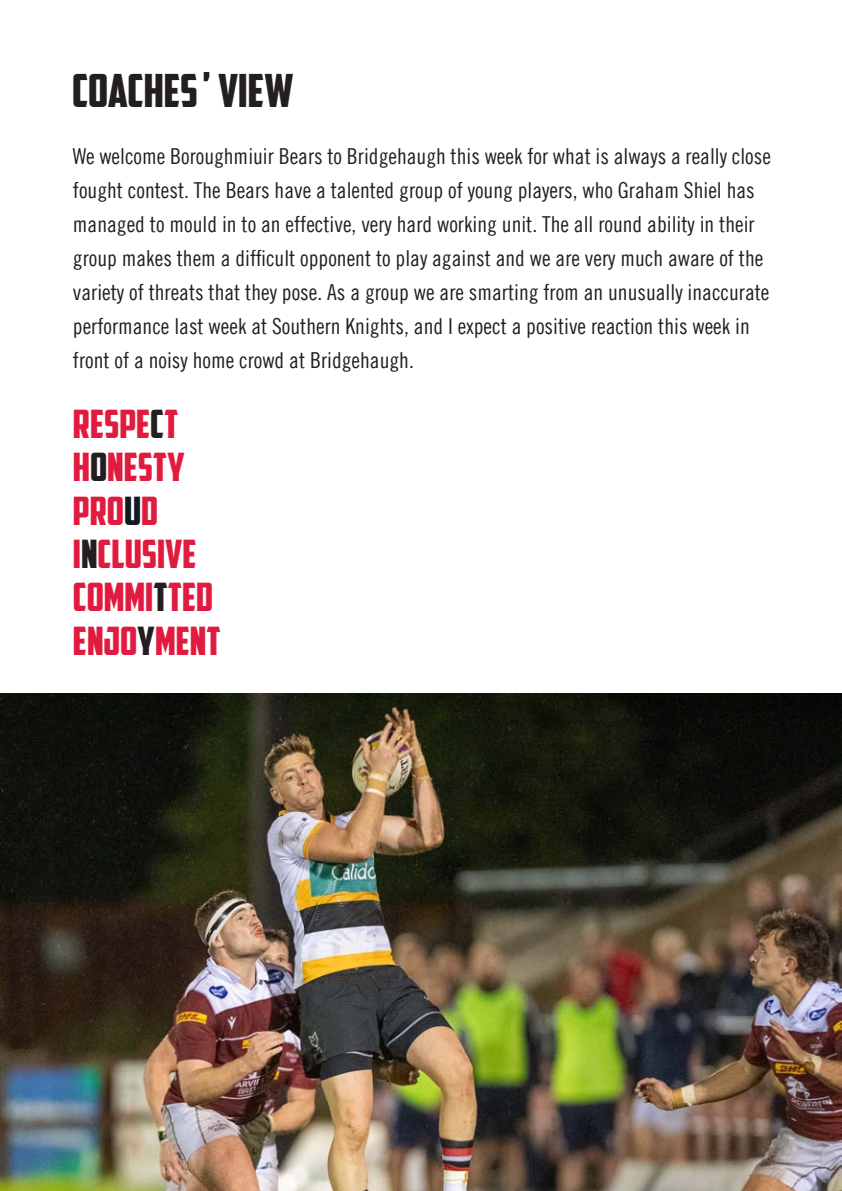
<style>
.page{position:relative;width:842px;height:1191px;background:#fff}
.page>*{position:absolute;margin:0;border:0;box-sizing:border-box;transform-origin:0 0}
.t1{font:46px "American Captain";color:#231f20}
.t2{font:39.4px "American Captain";color:#e11b3f}
.t3{font:22px "Trade Gothic LT Cond Eighteen";color:#231f20}
.s1{font-family:"Frontage Condensed";font-weight:700}
.s2{color:#231f20}
.s3{color:#101a21}
</style>
<div class="page">
<img style="left:0;top:693px;width:842px;height:498px">
<p class="t1" style="left:72px;top:63px;width:223px">COACHES<span class="s1">’</span> VIEW</p>
<p class="t3" style="left:73px;top:143px;width:699px">We welcome Boroughmiuir Bears to Bridgehaugh this week for what is always a really close</p>
<p class="t3" style="left:73px;top:177px;width:683px">fought contest. The Bears have a talented group of young players, who Graham Shiel has</p>
<p class="t3" style="left:73px;top:211px;width:683px">managed to mould in to an effective, very hard working unit. The all round ability in their</p>
<p class="t3" style="left:73px;top:245px;width:692px">group makes them a difficult opponent to play against and we are very much aware of the</p>
<p class="t3" style="left:73px;top:279px;width:698px">variety of threats that they pose. As a group we are smarting from an unusually inaccurate</p>
<p class="t3" style="left:73px;top:313px;width:678px">performance last week at Southern Knights, and I expect a positive reaction this week in</p>
<p class="t3" style="left:73px;top:347px;width:342px">front of a noisy home crowd at Bridgehaugh.</p>
<p class="t2" style="left:73px;top:400px;width:107px">RESPE<span class="s2">C</span>T</p>
<p class="t2" style="left:73px;top:443px;width:113px">H<span class="s2">O</span>NESTY</p>
<p class="t2" style="left:73px;top:487px;width:87px">PRO<span class="s3">U</span>D</p>
<p class="t2" style="left:73px;top:530px;width:125px">I<span class="s2">N</span>CLUSIVE</p>
<p class="t2" style="left:73px;top:573px;width:142px">COMMI<span class="s2">T</span>TED</p>
<p class="t2" style="left:73px;top:616px;width:149px">ENJO<span class="s2">Y</span>MENT</p>
</div>
